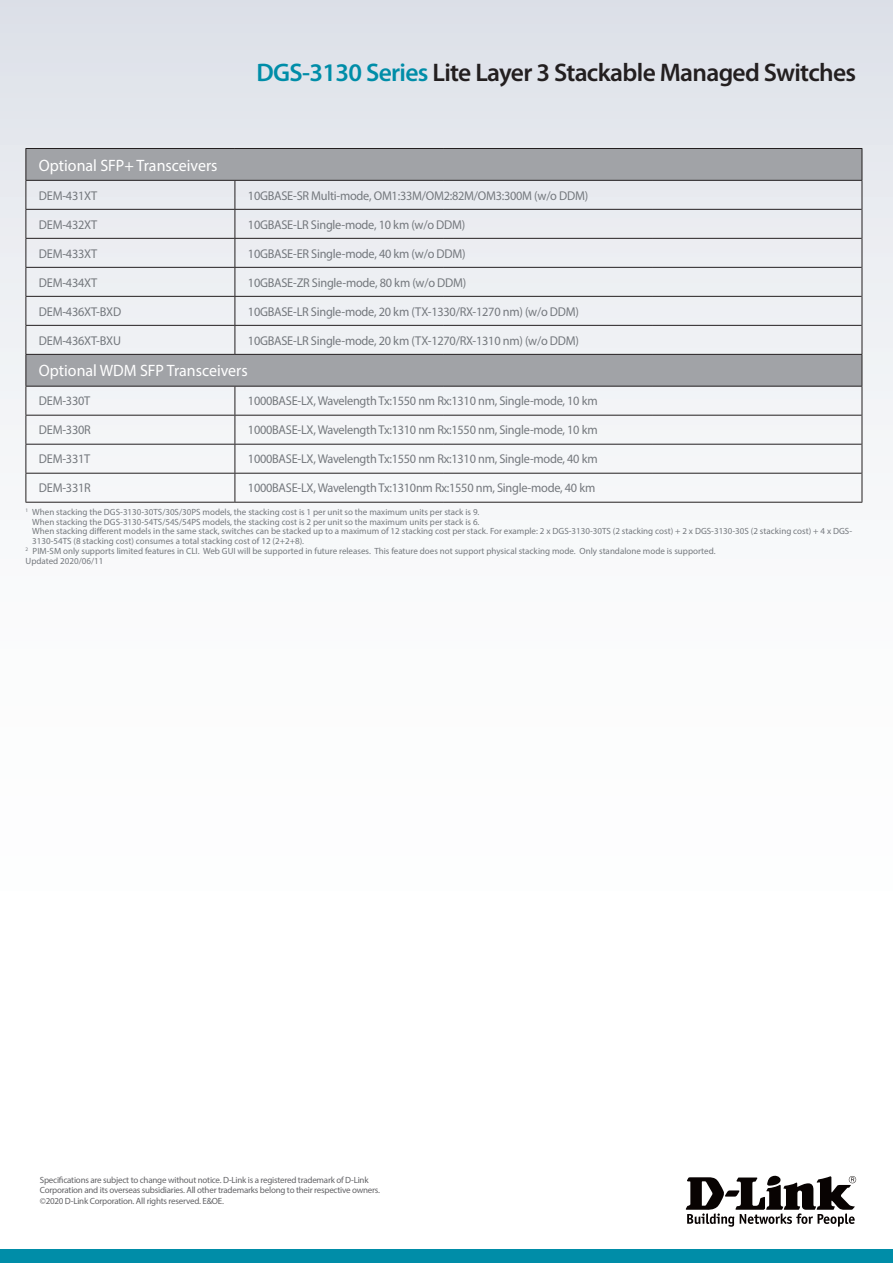
<style>
.page{position:relative;width:893px;height:1263px;background:#fff}
.page>*{position:absolute;margin:0;border:0;box-sizing:border-box;transform-origin:0 0}
.t1{font:600 25.5px "Myriad Pro";letter-spacing:-.025em;color:#231f20}
.t2{font:16.5px "Myriad Pro";color:#fff}
.t3{font:12.75px "Myriad Pro";letter-spacing:-.02em;color:#74787d}
.t4{font:9px "Myriad Pro";color:#74787d}
.t5{font:9px/10.8px "Myriad Pro";letter-spacing:-.025em;color:#636366}
.s1{color:#008da8}
</style>
<div class="page">
<div style="left:0;top:0;width:893px;height:1084px;background:linear-gradient(to bottom,#e2e5ec,#fff)"></div>
<div style="left:0;top:1249px;width:893px;height:14px;background:#008da8"></div>
<svg style="left:686px;top:1176px;width:170px;height:51px"></svg>
<svg style="left:27px;top:149px;width:835px;height:237px;background:#d6d8dc"></svg>
<svg style="left:862px;top:181px;width:1px;height:173px"></svg>
<svg style="left:862px;top:387px;width:1px;height:115px"></svg>
<svg style="left:26px;top:181px;width:1px;height:173px"></svg>
<hr style="left:26px;top:415px;width:209px;height:1px;background:#231f20">
<hr style="left:26px;top:444px;width:209px;height:1px;background:#231f20">
<hr style="left:26px;top:473px;width:209px;height:1px;background:#231f20">
<svg style="left:26px;top:387px;width:1px;height:115px"></svg>
<hr style="left:26px;top:502px;width:209px;height:1px;background:#231f20">
<hr style="left:862px;top:149px;width:1px;height:31px;background:#231f20">
<hr style="left:862px;top:355px;width:1px;height:31px;background:#231f20">
<svg style="left:235px;top:181px;width:1px;height:173px"></svg>
<hr style="left:235px;top:415px;width:209px;height:1px;background:#231f20">
<hr style="left:444px;top:415px;width:209px;height:1px;background:#231f20">
<hr style="left:653px;top:415px;width:209px;height:1px;background:#231f20">
<hr style="left:235px;top:444px;width:209px;height:1px;background:#231f20">
<hr style="left:444px;top:444px;width:209px;height:1px;background:#231f20">
<hr style="left:653px;top:444px;width:209px;height:1px;background:#231f20">
<hr style="left:235px;top:473px;width:209px;height:1px;background:#231f20">
<svg style="left:235px;top:387px;width:1px;height:115px"></svg>
<hr style="left:444px;top:473px;width:209px;height:1px;background:#231f20">
<hr style="left:653px;top:473px;width:209px;height:1px;background:#231f20">
<hr style="left:235px;top:502px;width:209px;height:1px;background:#231f20">
<hr style="left:444px;top:502px;width:209px;height:1px;background:#231f20">
<hr style="left:653px;top:502px;width:209px;height:1px;background:#231f20">
<hr style="left:26px;top:148px;width:209px;height:1px;background:#231f20">
<hr style="left:26px;top:149px;width:1px;height:31px;background:#231f20">
<hr style="left:235px;top:148px;width:209px;height:1px;background:#231f20">
<hr style="left:444px;top:148px;width:209px;height:1px;background:#231f20">
<hr style="left:653px;top:148px;width:209px;height:1px;background:#231f20">
<hr style="left:26px;top:180px;width:209px;height:1px;background:#231f20">
<hr style="left:235px;top:180px;width:209px;height:1px;background:#231f20">
<hr style="left:444px;top:180px;width:209px;height:1px;background:#231f20">
<hr style="left:653px;top:180px;width:209px;height:1px;background:#231f20">
<hr style="left:26px;top:209px;width:209px;height:1px;background:#231f20">
<hr style="left:235px;top:209px;width:209px;height:1px;background:#231f20">
<hr style="left:444px;top:209px;width:209px;height:1px;background:#231f20">
<hr style="left:653px;top:209px;width:209px;height:1px;background:#231f20">
<hr style="left:26px;top:238px;width:209px;height:1px;background:#231f20">
<hr style="left:235px;top:238px;width:209px;height:1px;background:#231f20">
<hr style="left:444px;top:238px;width:209px;height:1px;background:#231f20">
<hr style="left:653px;top:238px;width:209px;height:1px;background:#231f20">
<hr style="left:26px;top:267px;width:209px;height:1px;background:#231f20">
<hr style="left:235px;top:267px;width:209px;height:1px;background:#231f20">
<hr style="left:444px;top:267px;width:209px;height:1px;background:#231f20">
<hr style="left:653px;top:267px;width:209px;height:1px;background:#231f20">
<hr style="left:26px;top:296px;width:209px;height:1px;background:#231f20">
<hr style="left:235px;top:296px;width:209px;height:1px;background:#231f20">
<hr style="left:444px;top:296px;width:209px;height:1px;background:#231f20">
<hr style="left:653px;top:296px;width:209px;height:1px;background:#231f20">
<hr style="left:26px;top:325px;width:209px;height:1px;background:#231f20">
<hr style="left:235px;top:325px;width:209px;height:1px;background:#231f20">
<hr style="left:444px;top:325px;width:209px;height:1px;background:#231f20">
<hr style="left:653px;top:325px;width:209px;height:1px;background:#231f20">
<hr style="left:26px;top:354px;width:209px;height:1px;background:#231f20">
<hr style="left:26px;top:355px;width:1px;height:31px;background:#231f20">
<hr style="left:235px;top:354px;width:209px;height:1px;background:#231f20">
<hr style="left:444px;top:354px;width:209px;height:1px;background:#231f20">
<hr style="left:653px;top:354px;width:209px;height:1px;background:#231f20">
<hr style="left:26px;top:386px;width:209px;height:1px;background:#231f20">
<hr style="left:235px;top:386px;width:209px;height:1px;background:#231f20">
<hr style="left:444px;top:386px;width:209px;height:1px;background:#231f20">
<hr style="left:653px;top:386px;width:209px;height:1px;background:#231f20">
<h1 class="t1" style="left:256px;top:56px;width:601px"><span class="s1">DGS-3130 Series</span> Lite Layer 3 Stackable Managed Switches</h1>
<h2 class="t2" style="left:39px;top:155px;width:180px">Optional SFP+ Transceivers</h2>
<h3 class="t3" style="left:39px;top:187px;width:60px">DEM-431XT</h3>
<h3 class="t3" style="left:248px;top:187px;width:342px">10GBASE-SR Multi-mode, OM1:33M/OM2:82M/OM3:300M (w/o DDM)</h3>
<h3 class="t3" style="left:39px;top:216px;width:60px">DEM-432XT</h3>
<h3 class="t3" style="left:248px;top:216px;width:219px">10GBASE-LR Single-mode, 10 km (w/o DDM)</h3>
<h3 class="t3" style="left:39px;top:245px;width:60px">DEM-433XT</h3>
<h3 class="t3" style="left:248px;top:245px;width:219px">10GBASE-ER Single-mode, 40 km (w/o DDM)</h3>
<h3 class="t3" style="left:39px;top:274px;width:60px">DEM-434XT</h3>
<h3 class="t3" style="left:248px;top:274px;width:220px">10GBASE-ZR Single-mode, 80 km (w/o DDM)</h3>
<h3 class="t3" style="left:39px;top:303px;width:84px">DEM-436XT-BXD</h3>
<h3 class="t3" style="left:248px;top:303px;width:333px">10GBASE-LR Single-mode, 20 km (TX-1330/RX-1270 nm) (w/o DDM)</h3>
<h3 class="t3" style="left:39px;top:332px;width:84px">DEM-436XT-BXU</h3>
<h3 class="t3" style="left:248px;top:332px;width:333px">10GBASE-LR Single-mode, 20 km (TX-1270/RX-1310 nm) (w/o DDM)</h3>
<h2 class="t2" style="left:39px;top:361px;width:210px">Optional WDM SFP Transceivers</h2>
<h3 class="t3" style="left:39px;top:393px;width:53px">DEM-330T</h3>
<h3 class="t3" style="left:248px;top:393px;width:351px">1000BASE-LX, Wavelength Tx:1550 nm Rx:1310 nm, Single-mode, 10 km</h3>
<h3 class="t3" style="left:39px;top:422px;width:53px">DEM-330R</h3>
<h3 class="t3" style="left:248px;top:422px;width:351px">1000BASE-LX, Wavelength Tx:1310 nm Rx:1550 nm, Single-mode, 10 km</h3>
<h3 class="t3" style="left:39px;top:451px;width:53px">DEM-331T</h3>
<h3 class="t3" style="left:248px;top:451px;width:351px">1000BASE-LX, Wavelength Tx:1550 nm Rx:1310 nm, Single-mode, 40 km</h3>
<h3 class="t3" style="left:39px;top:480px;width:53px">DEM-331R</h3>
<h3 class="t3" style="left:248px;top:480px;width:349px">1000BASE-LX, Wavelength Tx:1310nm Rx:1550 nm, Single-mode, 40 km</h3>
<p class="t4" style="left:26px;top:506px;width:455px"><sup>1</sup> When stacking the DGS-3130-30TS/30S/30PS models, the stacking cost is 1 per unit so the maximum units per stack is 9.</p>
<p class="t4" style="left:32px;top:516px;width:449px">When stacking the DGS-3130-54TS/54S/54PS models, the stacking cost is 2 per unit so the maximum units per stack is 6.</p>
<p class="t4" style="left:32px;top:526px;width:821px">When stacking different models in the same stack, switches can be stacked up to a maximum of 12 stacking cost per stack. For example: 2 x DGS-3130-30TS (2 stacking cost) + 2 x DGS-3130-30S (2 stacking cost) + 4 x DGS-</p>
<p class="t4" style="left:32px;top:535px;width:273px">3130-54TS (8 stacking cost) consumes a total stacking cost of 12 (2+2+8).</p>
<p class="t4" style="left:26px;top:545px;width:691px"><sup>2</sup> PIM-SM only supports limited features in CLI. Web GUI will be supported in future releases. This feature does not support physical stacking mode. Only standalone mode is supported.</p>
<p class="t4" style="left:26px;top:555px;width:79px">Updated 2020/06/11</p>
<p class="t5" style="left:40px;top:1174px;width:342px">Specifications are subject to change without notice. D-Link is a registered trademark of D-Link<br>Corporation and its overseas subsidiaries. All other trademarks belong to their respective owners. ©2020 D-Link Corporation. All rights reserved. E&amp;OE.</p>
</div>
